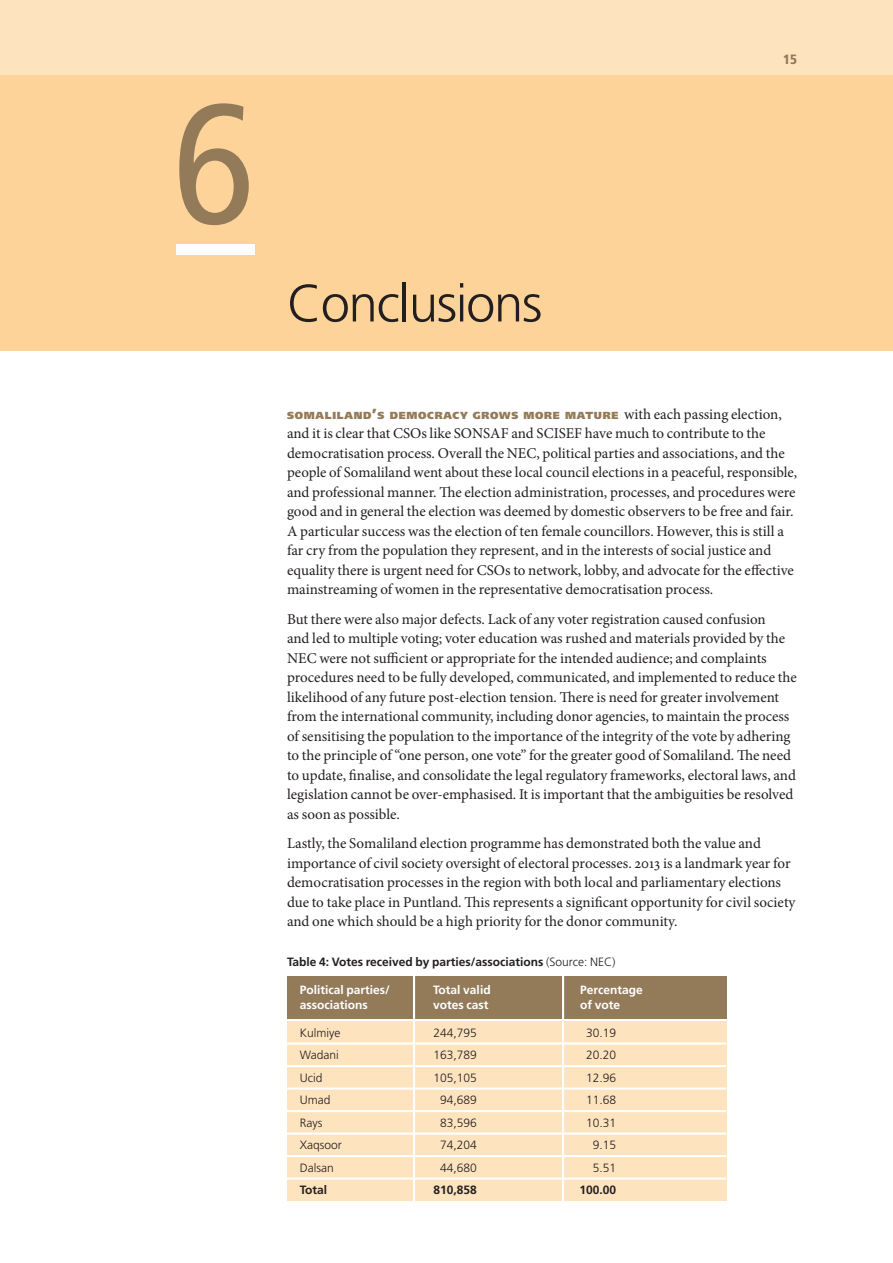
<style>
.page{position:relative;width:893px;height:1263px;background:#fff}
.page>*{position:absolute;margin:0;border:0;box-sizing:border-box;transform-origin:0 0}
.H1_number{font:condensed 171px "Frutiger LT Std";color:#937b5a}
.t1{font:300 52.5px "Frutiger LT Std";letter-spacing:-.025em;color:#231f20}
.t2{font:15px/19.5px "Minion Pro";color:#231f20}
.t3{font:900 condensed 13.5px "Frutiger LT Std";color:#937b5a}
.CGM_table{font:300 12px "Frutiger LT Std";color:#231f20}
.CGM_table-2{font:700 12px "Frutiger LT Std";color:#fff}
.Figure_main_caption{font:700 12px "Frutiger LT Std";color:#231f20}
.CGM_table-3{font:700 12px "Frutiger LT Std";color:#231f20}
.t4{font:900 10.2px "Frutiger LT Std";letter-spacing:.07em;color:#937b5a}
.s1{font-size:14.7px}
.s2{font-family:"Minion Pro";font-weight:400;font-size:15px;color:#231f20}
.s3{font-weight:300}
</style>
<div class="page">
<div style="left:0;top:0;width:893px;height:351px;background:#fdd399"></div>
<div style="left:0;top:0;width:893px;height:74px;background:#fee3bf"></div>
<div style="left:287px;top:976px;width:439px;height:43px;background:#937b5a"></div>
<div style="left:287px;top:1021px;width:439px;height:180px;background:#fee3bf"></div>
<hr style="left:287px;top:1042px;width:439px;height:2px;background:#fff">
<hr style="left:287px;top:1065px;width:439px;height:2px;background:#fff">
<hr style="left:287px;top:1087px;width:439px;height:2px;background:#fff">
<hr style="left:287px;top:1110px;width:439px;height:2px;background:#fff">
<hr style="left:287px;top:1132px;width:439px;height:2px;background:#fff">
<hr style="left:287px;top:1155px;width:439px;height:2px;background:#fff">
<hr style="left:287px;top:1177px;width:439px;height:2px;background:#fff">
<hr style="left:562px;top:973px;width:2px;height:233px;background:#fff">
<hr style="left:413px;top:973px;width:2px;height:232px;background:#fff">
<div style="left:176px;top:244px;width:79px;height:11px;background:#fff"></div>
<p class="H1_number" style="left:173px;top:65px;width:84px">6</p>
<h1 class="t1" style="left:287px;top:274px;width:257px">Conclusions</h1>
<p class="t3" style="left:783px;top:52px;width:16px">15</p>
<p class="t4" style="left:287px;top:409px;width:496px">SOMALILAND<span class="s1">’</span>S DEMOCRACY GROWS MORE MATURE <span class="s2">with each passing election,</span></p>
<p class="t2" style="left:287px;top:424px;width:512px">and it is clear that CSOs like SONSAF and SCISEF have much to contribute to the democratisation process. Overall the NEC, political parties and associations, and the people of Somaliland went about these local council elections in a peaceful, responsible, and professional manner. The election administration, processes, and procedures were good and in general the election was deemed by domestic observers to be free and fair.<br>A particular success was the election of ten female councillors. However, this is still a far cry from the population they represent, and in the interests of social justice and equality there is urgent need for CSOs to network, lobby, and advocate for the effective mainstreaming of women in the representative democratisation process.</p>
<p class="t2" style="left:287px;top:609px;width:511px">But there were also major defects. Lack of any voter registration caused confusion<br>and led to multiple voting; voter education was rushed and materials provided by the NEC were not sufficient or appropriate for the intended audience; and complaints procedures need to be fully developed, communicated, and implemented to reduce the likelihood of any future post-election tension. There is need for greater involvement from the international community, including donor agencies, to maintain the process of sensitising the population to the importance of the integrity of the vote by adhering to the principle of “one person, one vote” for the greater good of Somaliland. The need to update, finalise, and consolidate the legal regulatory frameworks, electoral laws, and legislation cannot be over-emphasised. It is important that the ambiguities be resolved as soon as possible.</p>
<p class="t2" style="left:287px;top:833px;width:510px">Lastly, the Somaliland election programme has demonstrated both the value and importance of civil society oversight of electoral processes. 2013 is a landmark year for democratisation processes in the region with both local and parliamentary elections due to take place in Puntland. This represents a significant opportunity for civil society and one which should be a high priority for the donor community.</p>
<p class="Figure_main_caption" style="left:287px;top:954px;width:330px">Table 4: Votes received by parties/associations <span class="s3">(Source: NEC)</span></p>
<p class="CGM_table-2" style="left:300px;top:983px;width:92px">Political parties/</p>
<p class="CGM_table-2" style="left:433px;top:983px;width:59px">Total valid</p>
<p class="CGM_table-2" style="left:580px;top:983px;width:64px">Percentage</p>
<p class="CGM_table-2" style="left:300px;top:998px;width:69px">associations</p>
<p class="CGM_table-2" style="left:433px;top:998px;width:57px">votes cast</p>
<p class="CGM_table-2" style="left:580px;top:998px;width:42px">of vote</p>
<p class="CGM_table" style="left:300px;top:1025px;width:42px">Kulmiye</p>
<p class="CGM_table" style="left:433px;top:1025px;width:45px">244,795</p>
<p class="CGM_table" style="left:586px;top:1025px;width:32px">30.19</p>
<p class="CGM_table" style="left:300px;top:1048px;width:40px">Wadani</p>
<p class="CGM_table" style="left:433px;top:1048px;width:45px">163,789</p>
<p class="CGM_table" style="left:586px;top:1048px;width:32px">20.20</p>
<p class="CGM_table" style="left:300px;top:1070px;width:24px">Ucid</p>
<p class="CGM_table" style="left:433px;top:1070px;width:45px">105,105</p>
<p class="CGM_table" style="left:586px;top:1070px;width:32px">12.96</p>
<p class="CGM_table" style="left:300px;top:1093px;width:32px">Umad</p>
<p class="CGM_table" style="left:440px;top:1093px;width:38px">94,689</p>
<p class="CGM_table" style="left:586px;top:1093px;width:32px">11.68</p>
<p class="CGM_table" style="left:300px;top:1115px;width:24px">Rays</p>
<p class="CGM_table" style="left:440px;top:1115px;width:38px">83,596</p>
<p class="CGM_table" style="left:586px;top:1115px;width:32px">10.31</p>
<p class="CGM_table" style="left:300px;top:1138px;width:44px">Xaqsoor</p>
<p class="CGM_table" style="left:440px;top:1138px;width:38px">74,204</p>
<p class="CGM_table" style="left:593px;top:1138px;width:25px">9.15</p>
<p class="CGM_table" style="left:300px;top:1160px;width:36px">Dalsan</p>
<p class="CGM_table" style="left:440px;top:1160px;width:38px">44,680</p>
<p class="CGM_table" style="left:593px;top:1160px;width:25px">5.51</p>
<p class="CGM_table-3" style="left:300px;top:1183px;width:29px">Total</p>
<p class="CGM_table-3" style="left:433px;top:1183px;width:45px">810,858</p>
<p class="CGM_table-3" style="left:580px;top:1183px;width:38px">100.00</p>
</div>
